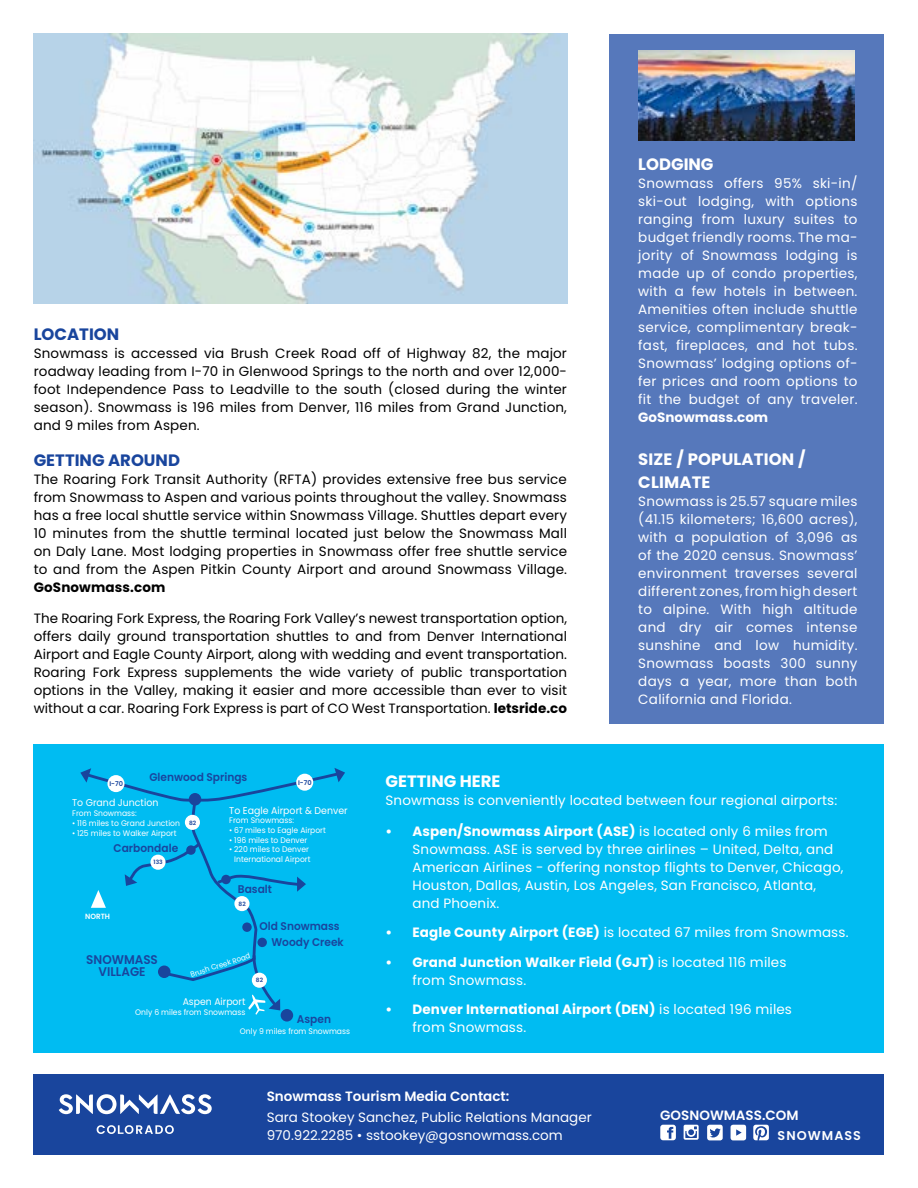
<style>
.page{position:relative;width:918px;height:1188px;background:#fff}
.page>*{position:absolute;margin:0;border:0;box-sizing:border-box;transform-origin:0 0}
.t1{font:700 16.5px/22.5px "Poppins";letter-spacing:.01em;color:#fff}
.t2{font:700 16.5px "Poppins";color:#19459d}
.t3{font:13.5px/18px "Poppins";letter-spacing:.01em;color:#000;text-align:justify}
.t4{font:13.5px/18px "Poppins";letter-spacing:.01em;color:#fff}
.t5{font:700 13.5px/18px "Poppins";letter-spacing:.01em;color:#fff}
.t6{font:600 13.5px "Poppins";color:#fff}
.t7{font:700 13.5px "Poppins";letter-spacing:.01em;color:#000}
.t8{font:600 12.75px "Poppins";letter-spacing:.08em;color:#fff}
.t9{font:600 12.6px/11.9px "Poppins";color:#19459d;text-align:center;scale:.95 1}
.t10{font:600 11.25px "Poppins";color:#19459d;scale:.95 1}
.t11{font:9.9px "Poppins";color:#fff;scale:.95 1}
.t12{font:9.75px "Poppins";color:#fff;scale:.95 1}
.t13{font:8.1px/9.6px "Poppins";color:#fff;text-align:right;scale:.95 1}
.t14{font:7.5px "Poppins";color:#fff;scale:.95 1}
.t15{font:600 7.5px "Poppins";color:#fff;scale:.95 1}
.t16{font:600 6.6px "Poppins";color:#19459d}
.t17{font:600 5.85px "Poppins";color:#19459d}
.s1{font-weight:700}
.s2{font-weight:400}
</style>
<div class="page">
<div style="left:610px;top:34px;width:274px;height:690px;background:#5678bb"></div>
<div style="left:34px;top:744px;width:850px;height:309px;background:#00bcf2"></div>
<img style="left:638px;top:51px;width:216px;height:90px">
<div style="left:281px;top:1009px;width:12px;height:13px;background:#19459d;border-radius:50%"></div>
<svg style="left:80px;top:768px;width:265px;height:247px"></svg>
<div style="left:34px;top:1074px;width:850px;height:81px;background:#19459d"></div>
<svg style="left:707px;top:1125px;width:16px;height:15px"></svg>
<svg style="left:731px;top:1125px;width:15px;height:15px"></svg>
<svg style="left:753px;top:1125px;width:16px;height:15px"></svg>
<svg style="left:660px;top:1125px;width:16px;height:15px"></svg>
<svg style="left:684px;top:1125px;width:15px;height:15px"></svg>
<svg style="left:97px;top:1125px;width:77px;height:9px"></svg>
<svg style="left:59px;top:1094px;width:153px;height:20px"></svg>
<img style="left:34px;top:34px;width:533px;height:270px">
<p class="t2" style="left:34px;top:325px;width:87px">LOCATION</p>
<p class="t3" style="left:34px;top:344px;width:535px">Snowmass is accessed via Brush Creek Road off of Highway 82, the major roadway leading from I-70 in Glenwood Springs to the north and over 12,000- foot Independence Pass to Leadville to the south (closed during the winter season). Snowmass is 196 miles from Denver, 116 miles from Grand Junction, and 9 miles from Aspen.</p>
<p class="t2" style="left:34px;top:451px;width:148px">GETTING AROUND</p>
<p class="t3" style="left:34px;top:470px;width:535px">The Roaring Fork Transit Authority (RFTA) provides extensive free bus service from Snowmass to Aspen and various points throughout the valley. Snowmass has a free local shuttle service within Snowmass Village. Shuttles depart every 10 minutes from the shuttle terminal located just below the Snowmass Mall on Daly Lane. Most lodging properties in Snowmass offer free shuttle service to and from the Aspen Pitkin County Airport and around Snowmass Village.</p>
<p class="t7" style="left:34px;top:579px;width:133px">GoSnowmass.com</p>
<p class="t3" style="left:34px;top:610px;width:535px">The Roaring Fork Express, the Roaring Fork Valley’s newest transportation option, offers daily ground transportation shuttles to and from Denver International Airport and Eagle County Airport, along with wedding and event transportation.<br>Roaring Fork Express supplements the wide variety of public transportation options in the Valley, making it easier and more accessible than ever to visit without a car. Roaring Fork Express is part of CO West Transportation. <span class="s1">letsride.co</span></p>
<p class="t1" style="left:638px;top:153px;width:77px">LODGING</p>
<p class="t4" style="left:638px;top:175px;width:221px;text-align:justify">Snowmass offers 95% ski-in/ ski-out lodging, with options ranging from luxury suites to budget friendly rooms. The ma&shy;jority of Snowmass lodging is made up of condo properties, with a few hotels in between.<br>Amenities often include shuttle service, complimentary break&shy;fast, fireplaces, and hot tubs.<br>Snowmass’ lodging options of&shy;fer prices and room options to fit the budget of any traveler.</p>
<p class="t5" style="left:638px;top:409px;width:131px">GoSnowmass.com</p>
<p class="t1" style="left:638px;top:448px;width:169px">SIZE / POPULATION /<br>CLIMATE</p>
<p class="t4" style="left:638px;top:492px;width:221px;text-align:justify">Snowmass is 25.57 square miles (41.15 kilometers; 16,600 acres), with a population of 3,096 as of the 2020 census. Snowmass’ environment traverses several different zones, from high desert to alpine. With high altitude and dry air comes intense sunshine and low humidity.<br>Snowmass boasts 300 sunny days a year, more than both California and Florida.</p>
<p class="t10" style="left:149px;top:770px;width:105px">Glenwood Springs</p>
<p class="t11" style="left:72px;top:797px;width:92px">To Grand Junction</p>
<p class="t13" style="left:72px;top:809px;width:70px">From Snowmass:</p>
<p class="t13" style="left:72px;top:818px;width:115px">• 116 miles to Grand Junction</p>
<p class="t13" style="left:72px;top:828px;width:111px">• 125 miles to Walker Airport</p>
<p class="t16" style="left:109px;top:780px;width:15px">I-70</p>
<p class="t16" style="left:298px;top:779px;width:15px">I-70</p>
<p class="t17" style="left:189px;top:819px;width:9px">82</p>
<p class="t17" style="left:154px;top:859px;width:11px">133</p>
<p class="t11" style="left:229px;top:804px;width:126px">To Eagle Airport &amp; Denver</p>
<p class="t13" style="left:229px;top:816px;width:70px">From Snowmass:</p>
<p class="t13" style="left:229px;top:826px;width:103px">• 67 miles to Eagle Airport</p>
<p class="t13" style="left:229px;top:835px;width:84px">• 196 miles to Denver</p>
<p class="t13" style="left:229px;top:845px;width:87px">• 220 miles to Denver<br>International Airport</p>
<p class="t10" style="left:114px;top:842px;width:70px">Carbondale</p>
<p class="t15" style="left:85px;top:912px;width:28px">NORTH</p>
<p class="t10" style="left:238px;top:883px;width:37px">Basalt</p>
<p class="t10" style="left:260px;top:919px;width:86px">Old Snowmass</p>
<p class="t17" style="left:239px;top:900px;width:9px">82</p>
<p class="t10" style="left:271px;top:935px;width:78px">Woody Creek</p>
<p class="t9" style="left:86px;top:954px;width:77px">SNOWMASS<br>VILLAGE</p>
<p class="t14" style="left:189px;top:970px;width:67px;rotate:-18deg">Brush Creek Road</p>
<p class="t12" style="left:183px;top:996px;width:68px">Aspen Airport</p>
<p class="t13" style="left:135px;top:1007px;width:117px">Only 6 miles from Snowmass</p>
<p class="t13" style="left:240px;top:1026px;width:117px">Only 9 miles from Snowmass</p>
<p class="t17" style="left:256px;top:977px;width:9px">82</p>
<p class="t10" style="left:297px;top:1013px;width:38px">Aspen</p>
<p class="t1" style="left:386px;top:770px;width:117px">GETTING HERE</p>
<p class="t4" style="left:386px;top:791px;width:453px">Snowmass is conveniently located between four regional airports:</p>
<p class="t4" style="left:413px;top:822px;width:433px;text-indent:-27px"><span class="s1">• Aspen/Snowmass Airport (ASE)</span> is located only 6 miles from Snowmass. ASE is served by three airlines – United, Delta, and American Airlines - offering nonstop flights to Denver, Chicago, Houston, Dallas, Austin, Los Angeles, San Francisco, Atlanta, and Phoenix.</p>
<p class="t4" style="left:386px;top:924px;width:464px"><span class="s1">• Eagle County Airport (EGE)</span> is located 67 miles from Snowmass.</p>
<p class="t5" style="left:413px;top:953px;width:375px;text-indent:-27px">• Grand Junction Walker Field (GJT) <span class="s2">is located 116 miles from Snowmass.</span></p>
<p class="t5" style="left:413px;top:1000px;width:381px;text-indent:-27px">• Denver International Airport (DEN) <span class="s2">is located 196 miles from Snowmass.</span></p>
<p class="t6" style="left:267px;top:1089px;width:244px">Snowmass Tourism Media Contact:</p>
<p class="t4" style="left:267px;top:1109px;width:327px">Sara Stookey Sanchez, Public Relations Manager<br>970.922.2285 • sstookey@gosnowmass.com</p>
<p class="t6" style="left:660px;top:1107px;width:140px">GOSNOWMASS.COM</p>
<p class="t8" style="left:778px;top:1129px;width:85px">SNOWMASS</p>
</div>
